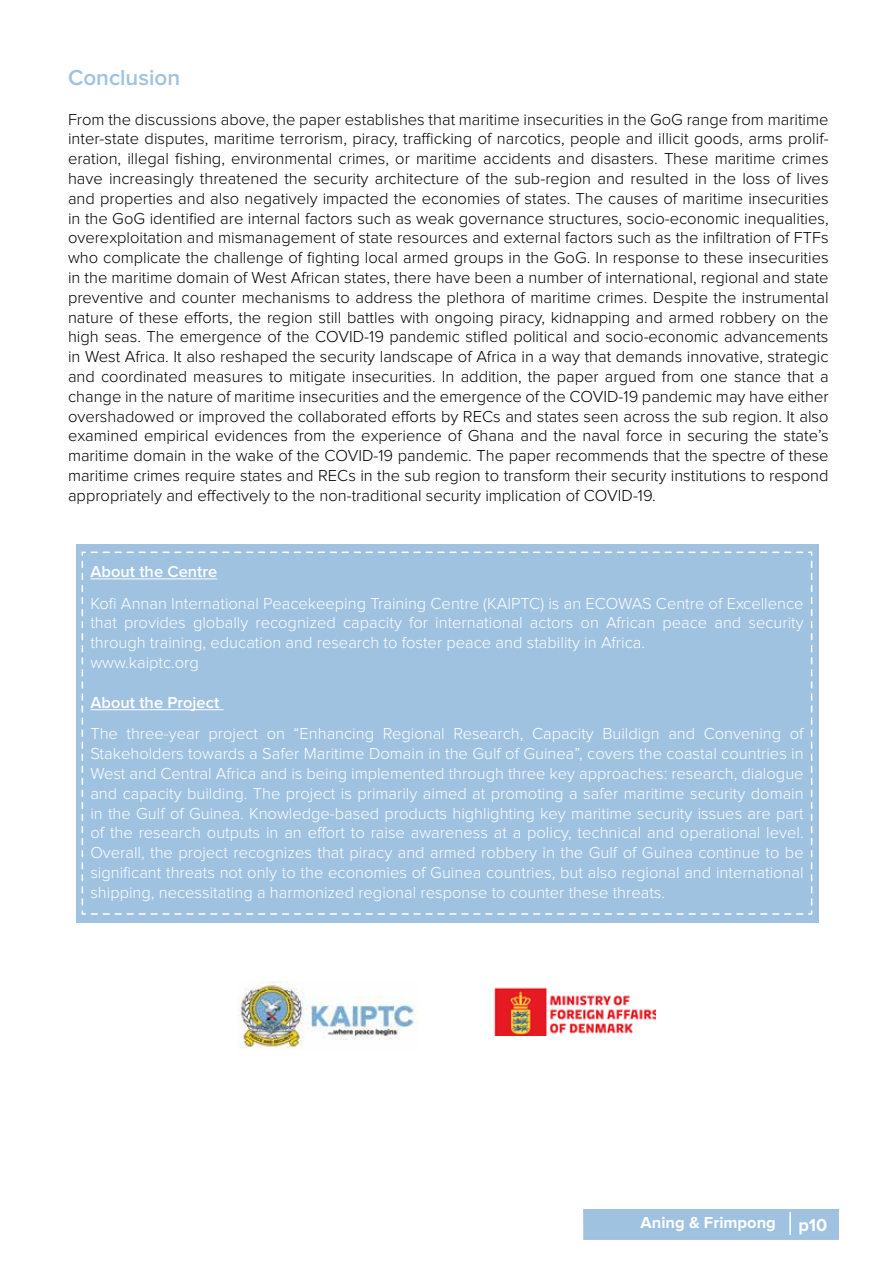
<style>
.page{position:relative;width:893px;height:1263px;background:#fff}
.page>*{position:absolute;margin:0;border:0;box-sizing:border-box;transform-origin:0 0}
.t1{font:600 22.5px "Proxima Nova";color:#9fc2e1}
.t2{font:700 18px "Proxima Nova";color:#fff}
.t3{font:300 16.5px/19.8px "Proxima Nova";color:#000;text-align:justify}
.t4{font:300 16.5px/19.8px "Proxima Nova";color:#fff}
.t5{font:600 16.5px "Proxima Nova";color:#fff}
.t6{font:700 16.5px "Proxima Nova";color:#fff}
</style>
<div class="page">
<div style="left:583px;top:1209px;width:256px;height:31px;background:#9fc2e1"></div>
<hr style="left:789px;top:1212px;width:2px;height:23px;background:#fff">
<div style="left:77px;top:544px;width:742px;height:379px;background:#9fc2e1"></div>
<svg style="left:81px;top:551px;width:732px;height:364px"></svg>
<hr style="left:90px;top:579px;width:127px;height:1px;background:#fff">
<hr style="left:90px;top:709px;width:134px;height:1px;background:#fff">
<img style="left:237px;top:981px;width:178px;height:68px">
<img style="left:494px;top:987px;width:162px;height:49px">
<h1 class="t1" style="left:68px;top:65px;width:114px">Conclusion</h1>
<p class="t3" style="left:68px;top:110px;width:762px">From the discussions above, the paper establishes that maritime insecurities in the GoG range from maritime inter-state disputes, maritime terrorism, piracy, trafficking of narcotics, people and illicit goods, arms prolif&shy;eration, illegal fishing, environmental crimes, or maritime accidents and disasters. These maritime crimes have increasingly threatened the security architecture of the sub-region and resulted in the loss of lives and properties and also negatively impacted the economies of states. The causes of maritime insecurities in the GoG identified are internal factors such as weak governance structures, socio-economic inequalities, overexploitation and mismanagement of state resources and external factors such as the infiltration of FTFs who complicate the challenge of fighting local armed groups in the GoG. In response to these insecurities in the maritime domain of West African states, there have been a number of international, regional and state preventive and counter mechanisms to address the plethora of maritime crimes. Despite the instrumental nature of these efforts, the region still battles with ongoing piracy, kidnapping and armed robbery on the high seas. The emergence of the COVID-19 pandemic stifled political and socio-economic advancements in West Africa. It also reshaped the security landscape of Africa in a way that demands innovative, strategic and coordinated measures to mitigate insecurities. In addition, the paper argued from one stance that a change in the nature of maritime insecurities and the emergence of the COVID-19 pandemic may have either overshadowed or improved the collaborated efforts by RECs and states seen across the sub region. It also examined empirical evidences from the experience of Ghana and the naval force in securing the state’s maritime domain in the wake of the COVID-19 pandemic. The paper recommends that the spectre of these maritime crimes require states and RECs in the sub region to transform their security institutions to respond appropriately and effectively to the non-traditional security implication of COVID-19.</p>
<p class="t5" style="left:90px;top:562px;width:129px">About the Centre</p>
<p class="t4" style="left:90px;top:594px;width:715px">Kofi Annan International Peacekeeping Training Centre (KAIPTC) is an ECOWAS Centre of Excellence that provides globally recognized capacity for international actors on African peace and security through training, education and research to foster peace and stability in Africa.<br>www.kaiptc.org</p>
<p class="t5" style="left:90px;top:692px;width:130px">About the Project</p>
<p class="t4" style="left:90px;top:725px;width:715px;text-align:justify">The three-year project on “Enhancing Regional Research, Capacity Buildign and Convening of Stakeholders towards a Safer Maritime Domain in the Gulf of Guinea”, covers the coastal countries in West and Central Africa and is being implemented through three key approaches: research, dialogue and capacity building. The project is primarily aimed at promoting a safer maritime security domain in the Gulf of Guinea. Knowledge-based products highlighting key maritime security issues are part of the research outputs in an effort to raise awareness at a policy, technical and operational level.<br>Overall, the project recognizes that piracy and armed robbery in the Gulf of Guinea continue to be significant threats not only to the economies of Guinea countries, but also regional and international shipping, necessitating a harmonized regional response to counter these threats.</p>
<p class="t6" style="left:641px;top:1213px;width:137px">Aning &amp; Frimpong</p>
<p class="t2" style="left:798px;top:1214px;width:31px">p10</p>
</div>
